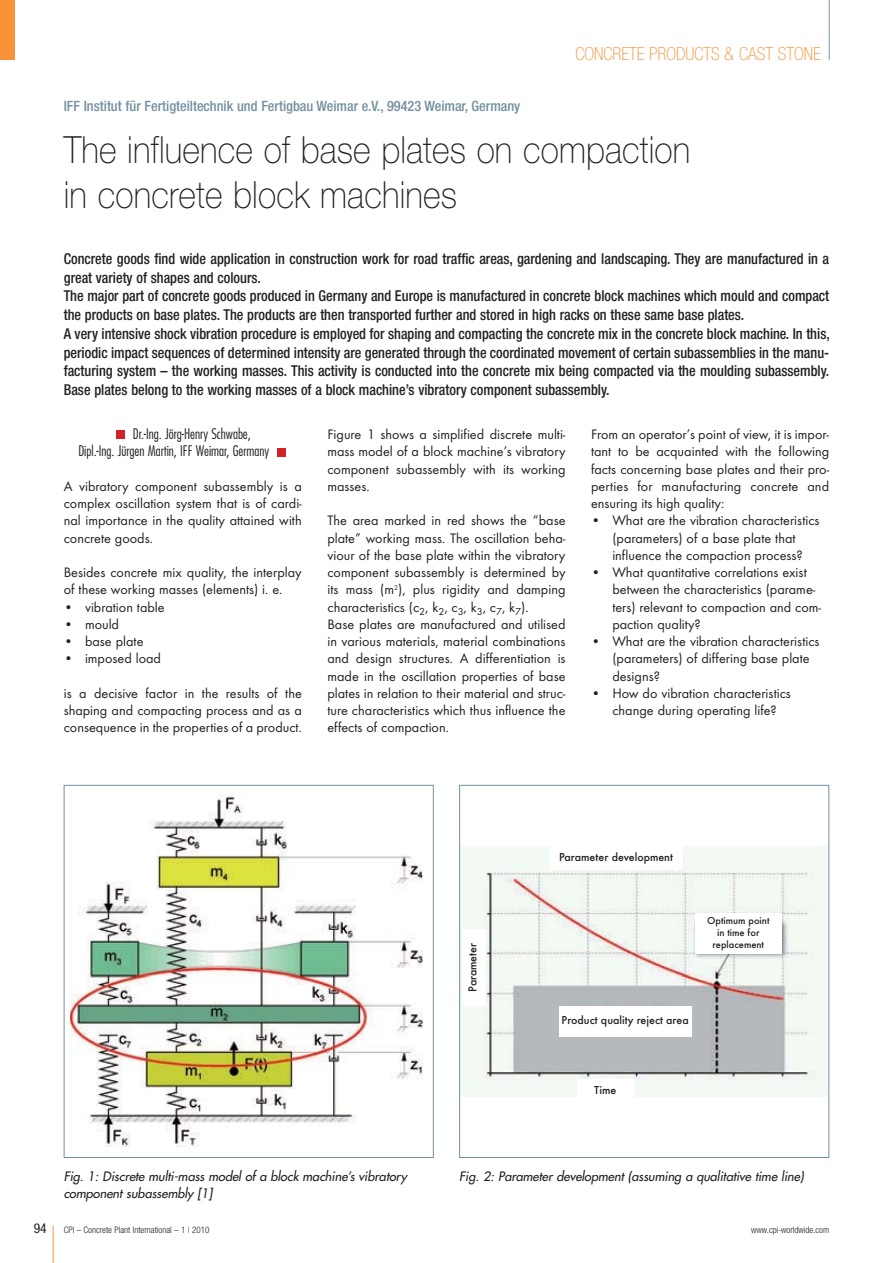
<style>
.page{position:relative;width:893px;height:1263px;background:#fff}
.page>*{position:absolute;margin:0;border:0;box-sizing:border-box;transform-origin:0 0}
.t1{font:100 37.5px/45px "Helvetica Neue";letter-spacing:.005em;color:#231f20;scale:.9 1}
.t2{font:100 condensed 18px "Helvetica Neue";color:#f79239}
.t3{font:500 condensed 15px/18.8px "Helvetica Neue";color:#231f20;scale:.95 1}
.t4{font:14.25px/17.2px "Futura T";color:#231f20;text-align:justify}
.t5{font:500 condensed 14.25px "Helvetica Neue";color:#73909f}
.t6{font:300 condensed 14.25px/17.2px "Futura";color:#231f20}
.t7{font:condensed 13.5px "Helvetica Neue";color:#231f20}
.t8{font:italic 12.75px/17.2px "Futura";color:#231f20}
.t9{font:500 12px "Futura T";color:#231f20}
.t10{font:500 10.5px/12px "Futura T";color:#231f20;text-align:center}
.t11{font:300 condensed 9px "Helvetica Neue";color:#231f20}
</style>
<div class="page">
<hr style="left:53px;top:1226px;width:1px;height:37px;background:#f79239">
<hr style="left:829px;top:0;width:1px;height:60px;background:#73909f">
<div style="left:0;top:0;width:15px;height:60px;background:#f79239"></div>
<img style="left:71px;top:796px;width:352px;height:350px">
<div style="left:64px;top:785px;width:370px;height:373px;border:1px solid #73909f"></div>
<img style="left:461px;top:847px;width:366px;height:249px">
<div style="left:459px;top:785px;width:370px;height:373px;border:1px solid #73909f"></div>
<div style="left:277px;top:448px;width:9px;height:8px;background:#d2232a"></div>
<div style="left:116px;top:431px;width:9px;height:8px;background:#d2232a"></div>
<div style="left:550px;top:847px;width:132px;height:23px;background:#fff"></div>
<div style="left:559px;top:1007px;width:132px;height:30px;background:#fff"></div>
<div style="left:577px;top:1079px;width:56px;height:24px;background:#fff"></div>
<div style="left:462px;top:929px;width:24px;height:77px;background:#fff"></div>
<div style="left:695px;top:914px;width:86px;height:40px;background:#fff"></div>
<p class="t5" style="left:64px;top:101px;width:458px">IFF Institut für Fertigteiltechnik und Fertigbau Weimar e.V., 99423 Weimar, Germany</p>
<p class="t2" style="left:575px;top:47px;width:247px">CONCRETE PRODUCTS &amp; CAST STONE</p>
<h1 class="t1" style="left:64px;top:130px;width:698px">The influence of base plates on compaction in concrete block machines</h1>
<p class="t3" style="left:64px;top:250px;width:808px">Concrete goods find wide application in construction work for road traffic areas, gardening and landscaping. They are manufactured in a great variety of shapes and colours.<br>The major part of concrete goods produced in Germany and Europe is manufactured in concrete block machines which mould and compact the products on base plates. The products are then transported further and stored in high racks on these same base plates.<br>A very intensive shock vibration procedure is employed for shaping and compacting the concrete mix in the concrete block machine. In this, periodic impact sequences of determined intensity are generated through the coordinated movement of certain subassemblies in the manu&shy;facturing system – the working masses. This activity is conducted into the concrete mix being compacted via the moulding subassembly.<br>Base plates belong to the working masses of a block machine’s vibratory component subassembly.</p>
<p class="t6" style="left:78px;top:426px;width:192px;text-indent:54px">Dr.-Ing. Jörg-Henry Schwabe,<br>Dipl.-Ing. Jürgen Martin, IFF Weimar, Germany</p>
<p class="t4" style="left:64px;top:479px;width:240px">A vibratory component subassembly is a complex oscillation system that is of cardi&shy;nal importance in the quality attained with concrete goods.</p>
<p class="t4" style="left:64px;top:565px;width:240px">Besides concrete mix quality, the interplay of these working masses (elements) i. e.</p>
<p class="t4" style="left:64px;top:600px;width:103px">• vibration table</p>
<p class="t4" style="left:64px;top:617px;width:57px">• mould</p>
<p class="t4" style="left:64px;top:634px;width:81px">• base plate</p>
<p class="t4" style="left:64px;top:651px;width:99px">• imposed load</p>
<p class="t4" style="left:64px;top:686px;width:240px">is a decisive factor in the results of the shaping and compacting process and as a consequence in the properties of a product.</p>
<p class="t4" style="left:327px;top:427px;width:240px">Figure 1 shows a simplified discrete multi&shy;mass model of a block machine’s vibratory component subassembly with its working masses.</p>
<p class="t4" style="left:327px;top:513px;width:240px;text-align:left">The area marked in red shows the “base plate” working mass. The oscillation beha&shy;viour of the base plate within the vibratory component subassembly is determined by its mass (m<sup>2</sup>), plus rigidity and damping characteristics (c<sub>2</sub>, k<sub>2</sub>, c<sub>3</sub>, k<sub>3</sub>, c<sub>7</sub>, k<sub>7</sub>).<br>Base plates are manufactured and utilised in various materials, material combinations and design structures. A differentiation is made in the oscillation properties of base plates in relation to their material and struc&shy;ture characteristics which thus influence the effects of compaction.</p>
<p class="t4" style="left:591px;top:427px;width:240px">From an operator’s point of view, it is impor&shy;tant to be acquainted with the following facts concerning base plates and their pro&shy;perties for manufacturing concrete and ensuring its high quality:</p>
<p class="t4" style="left:591px;top:513px;width:230px;text-align:center">• What are the vibration characteristics (parameters) of a base plate that influence the compaction process?</p>
<p class="t4" style="left:612px;top:565px;width:210px;text-align:left;text-indent:-21px">• What quantitative correlations exist between the characteristics (parame&shy;ters) relevant to compaction and com&shy;paction quality?</p>
<p class="t4" style="left:612px;top:634px;width:209px;text-align:left;text-indent:-21px">• What are the vibration characteristics (parameters) of differing base plate designs?</p>
<p class="t4" style="left:591px;top:686px;width:201px;text-align:center">• How do vibration characteristics change during operating life?</p>
<p class="t9" style="left:467px;top:992px;width:51px;rotate:-90deg">Parameter</p>
<p class="t9" style="left:559px;top:852px;width:115px">Parameter development</p>
<p class="t10" style="left:707px;top:915px;width:64px">Optimum point in time for replacement</p>
<p class="t9" style="left:562px;top:1015px;width:129px">Product quality reject area</p>
<p class="t9" style="left:594px;top:1084px;width:24px">Time</p>
<p class="t8" style="left:64px;top:1168px;width:345px">Fig. 1: Discrete multi-mass model of a block machine’s vibratory component subassembly [1]</p>
<p class="t8" style="left:459px;top:1168px;width:348px">Fig. 2: Parameter development (assuming a qualitative time line)</p>
<p class="t7" style="left:34px;top:1223px;width:14px">94</p>
<p class="t11" style="left:64px;top:1226px;width:147px">CPI – Concrete Plant International – 1 | 2010</p>
<p class="t11" style="left:751px;top:1226px;width:79px">www.cpi-worldwide.com</p>
</div>
